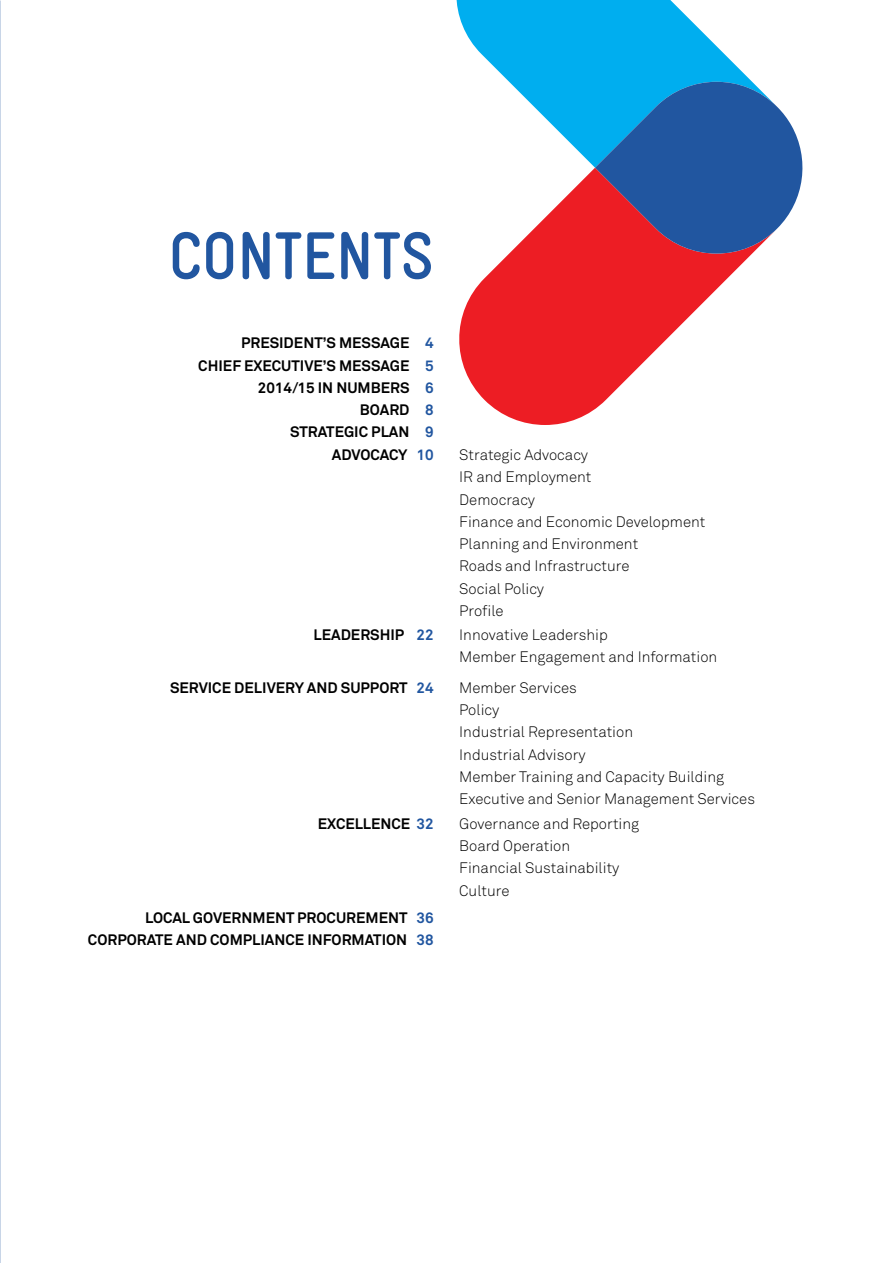
<style>
.page{position:relative;width:893px;height:1263px;background:#fff}
.page>*{position:absolute;margin:0;border:0;box-sizing:border-box;transform-origin:0 0}
.t1{font:700 condensed 67.5px "Gravur";color:#2156a0}
.t2{font:300 15px/22.2px "Akkurat";color:#000}
.t3{font:700 15px/22.2px "Akkurat";color:#000;text-align:right}
.s1{color:#2156a0}
</style>
<div class="page">
<svg style="left:459px;top:168px;width:293px;height:257px;fill:#ed1d24"></svg>
<svg style="left:456px;top:0;width:297px;height:168px;fill:#00aeef"></svg>
<svg style="left:595px;top:82px;width:208px;height:172px;background:#4565a0"></svg>
<h1 class="t1" style="left:168px;top:218px;width:267px">CONTENTS</h1>
<p class="t3" style="left:198px;top:332px;width:237px">PRESIDENT’S MESSAGE <span class="s1">4<br></span>CHIEF EXECUTIVE’S MESSAGE <span class="s1">5<br></span>2014/15 IN NUMBERS <span class="s1">6<br></span>BOARD <span class="s1">8<br></span>STRATEGIC PLAN <span class="s1">9<br></span>ADVOCACY <span class="s1">10</span></p>
<p class="t3" style="left:313px;top:623px;width:122px">LEADERSHIP <span class="s1">22</span></p>
<p class="t3" style="left:170px;top:676px;width:265px">SERVICE DELIVERY AND SUPPORT <span class="s1">24</span></p>
<p class="t3" style="left:318px;top:812px;width:117px">EXCELLENCE <span class="s1">32</span></p>
<p class="t3" style="left:88px;top:906px;width:347px">LOCAL GOVERNMENT PROCUREMENT <span class="s1">36<br></span>CORPORATE AND COMPLIANCE INFORMATION <span class="s1">38</span></p>
<p class="t2" style="left:459px;top:444px;width:248px">Strategic Advocacy<br>IR and Employment<br>Democracy<br>Finance and Economic Development<br>Planning and Environment<br>Roads and Infrastructure<br>Social Policy<br>Profile</p>
<p class="t2" style="left:459px;top:623px;width:260px">Innovative Leadership<br>Member Engagement and Information</p>
<p class="t2" style="left:459px;top:676px;width:297px">Member Services<br>Policy<br>Industrial Representation<br>Industrial Advisory<br>Member Training and Capacity Building<br>Executive and Senior Management Services</p>
<p class="t2" style="left:459px;top:812px;width:181px">Governance and Reporting<br>Board Operation<br>Financial Sustainability<br>Culture</p>
</div>
